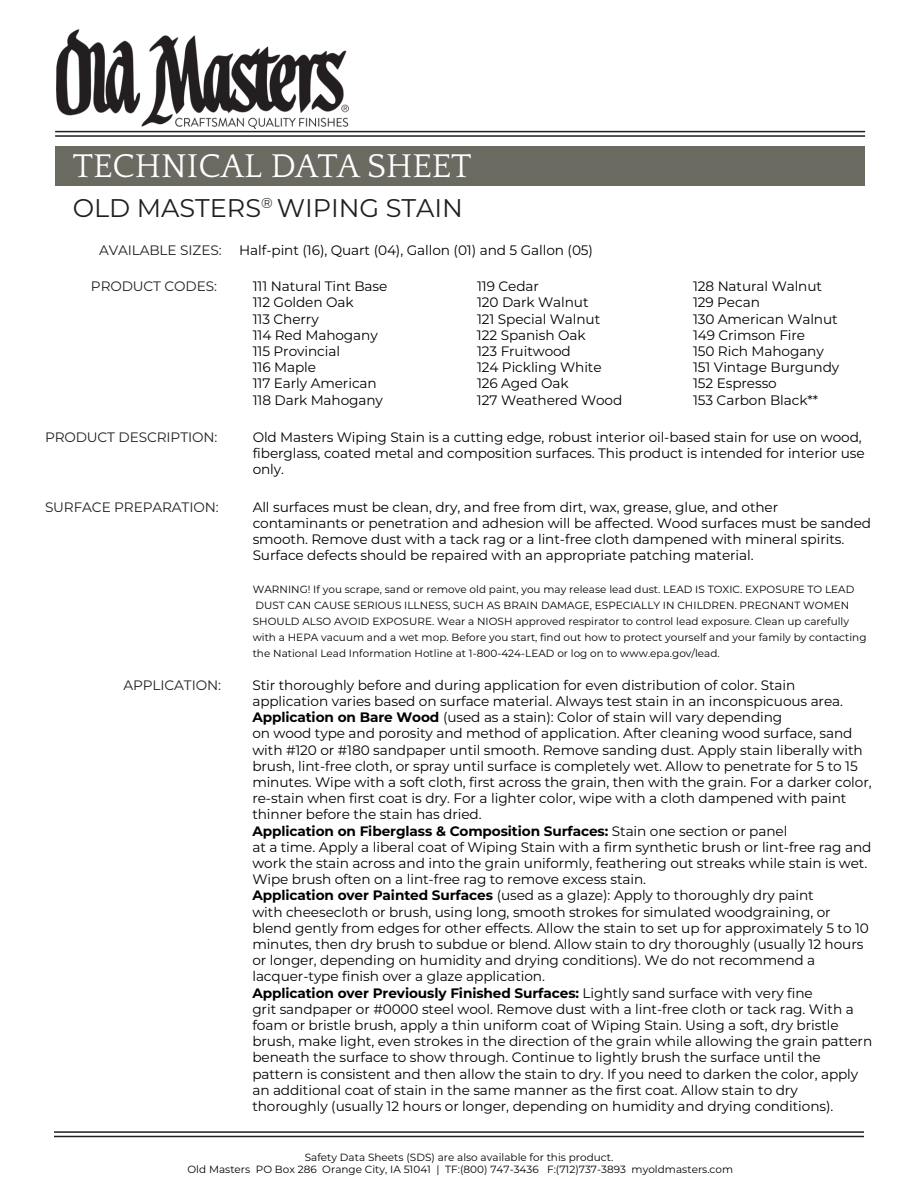
<style>
.page{position:relative;width:918px;height:1188px;background:#fff}
.page>*{position:absolute;margin:0;border:0;box-sizing:border-box;transform-origin:0 0}
.t1{font:34.5px "Quattrocento Roman";color:#fff}
.t2{font:25.5px "Montserrat";color:#221e1f}
.t3{font:13.65px/16.2px "Montserrat";letter-spacing:-.01em;color:#000}
.t4{font:13.65px "Montserrat";letter-spacing:-.01em;color:#221e1f}
.t5{font:10.5px/16.2px "Montserrat";letter-spacing:.005em;color:#000}
.s1{font-weight:700}
</style>
<div class="page">
<div style="left:55px;top:147px;width:810px;height:39px;background:#6a6a61"></div>
<img style="left:56px;top:30px;width:292px;height:98px">
<hr style="left:55px;top:131px;width:810px;height:1px;background:#221e1f">
<hr style="left:55px;top:135px;width:810px;height:2px;background:#221e1f">
<hr style="left:54px;top:1131px;width:810px;height:2px;background:#221e1f">
<hr style="left:54px;top:1136px;width:810px;height:1px;background:#221e1f">
<h1 class="t1" style="left:73px;top:145px;width:400px">TECHNICAL DATA SHEET</h1>
<h2 class="t2" style="left:73px;top:196px;width:392px">OLD MASTERS<sup>®</sup> WIPING STAIN</h2>
<p class="t4" style="left:99px;top:243px;width:124px">AVAILABLE SIZES:</p>
<p class="t3" style="left:239px;top:242px;width:355px">Half-pint (16), Quart (04), Gallon (01) and 5 Gallon (05)</p>
<p class="t4" style="left:91px;top:280px;width:128px">PRODUCT CODES:</p>
<p class="t3" style="left:253px;top:279px;width:136px">111 Natural Tint Base</p>
<p class="t3" style="left:477px;top:279px;width:63px">119 Cedar</p>
<p class="t3" style="left:693px;top:279px;width:131px">128 Natural Walnut</p>
<p class="t3" style="left:253px;top:295px;width:102px">112 Golden Oak</p>
<p class="t3" style="left:477px;top:295px;width:113px">120 Dark Walnut</p>
<p class="t3" style="left:693px;top:295px;width:68px">129 Pecan</p>
<p class="t3" style="left:253px;top:311px;width:68px">113 Cherry</p>
<p class="t3" style="left:477px;top:311px;width:125px">121 Special Walnut</p>
<p class="t3" style="left:693px;top:311px;width:146px">130 American Walnut</p>
<p class="t3" style="left:253px;top:327px;width:127px">114 Red Mahogany</p>
<p class="t3" style="left:477px;top:327px;width:110px">122 Spanish Oak</p>
<p class="t3" style="left:693px;top:327px;width:114px">149 Crimson Fire</p>
<p class="t3" style="left:253px;top:344px;width:89px">115 Provincial</p>
<p class="t3" style="left:477px;top:344px;width:95px">123 Fruitwood</p>
<p class="t3" style="left:693px;top:344px;width:132px">150 Rich Mahogany</p>
<p class="t3" style="left:253px;top:360px;width:65px">116 Maple</p>
<p class="t3" style="left:477px;top:360px;width:126px">124 Pickling White</p>
<p class="t3" style="left:693px;top:360px;width:148px">151 Vintage Burgundy</p>
<p class="t3" style="left:253px;top:376px;width:126px">117 Early American</p>
<p class="t3" style="left:477px;top:376px;width:93px">126 Aged Oak</p>
<p class="t3" style="left:693px;top:376px;width:85px">152 Espresso</p>
<p class="t3" style="left:253px;top:392px;width:132px">118 Dark Mahogany</p>
<p class="t3" style="left:477px;top:392px;width:147px">127 Weathered Wood</p>
<p class="t3" style="left:693px;top:392px;width:127px">153 Carbon Black**</p>
<p class="t4" style="left:45px;top:431px;width:174px">PRODUCT DESCRIPTION:</p>
<p class="t3" style="left:253px;top:430px;width:614px">Old Masters Wiping Stain is a cutting edge, robust interior oil-based stain for use on wood, fiberglass, coated metal and composition surfaces. This product is intended for interior use only.</p>
<p class="t4" style="left:45px;top:500px;width:175px">SURFACE PREPARATION:</p>
<p class="t3" style="left:253px;top:499px;width:620px">All surfaces must be clean, dry, and free from dirt, wax, grease, glue, and other contaminants or penetration and adhesion will be affected. Wood surfaces must be sanded smooth. Remove dust with a tack rag or a lint-free cloth dampened with mineral spirits.<br>Surface defects should be repaired with an appropriate patching material.</p>
<p class="t5" style="left:253px;top:581px;width:615px">WARNING! If you scrape, sand or remove old paint, you may release lead dust. LEAD IS TOXIC. EXPOSURE TO LEAD DUST CAN CAUSE SERIOUS ILLNESS, SUCH AS BRAIN DAMAGE, ESPECIALLY IN CHILDREN. PREGNANT WOMEN SHOULD ALSO AVOID EXPOSURE. Wear a NIOSH approved respirator to control lead exposure. Clean up carefully with a HEPA vacuum and a wet mop. Before you start, find out how to protect yourself and your family by contacting the National Lead Information Hotline at 1-800-424-LEAD or log on to www.epa.gov/lead.</p>
<p class="t4" style="left:123px;top:678px;width:99px">APPLICATION:</p>
<p class="t3" style="left:252px;top:677px;width:621px">Stir thoroughly before and during application for even distribution of color. Stain application varies based on surface material. Always test stain in an inconspicuous area.<br><span class="s1">Application on Bare Wood</span> (used as a stain): Color of stain will vary depending<br>on wood type and porosity and method of application. After cleaning wood surface, sand with #120 or #180 sandpaper until smooth. Remove sanding dust. Apply stain liberally with brush, lint-free cloth, or spray until surface is completely wet. Allow to penetrate for 5 to 15 minutes. Wipe with a soft cloth, first across the grain, then with the grain. For a darker color, re-stain when first coat is dry. For a lighter color, wipe with a cloth dampened with paint thinner before the stain has dried.<br><span class="s1">Application on Fiberglass &amp; Composition Surfaces:</span> Stain one section or panel<br>at a time. Apply a liberal coat of Wiping Stain with a firm synthetic brush or lint-free rag and work the stain across and into the grain uniformly, feathering out streaks while stain is wet.<br>Wipe brush often on a lint-free rag to remove excess stain.<br><span class="s1">Application over Painted Surfaces</span> (used as a glaze): Apply to thoroughly dry paint<br>with cheesecloth or brush, using long, smooth strokes for simulated woodgraining, or blend gently from edges for other effects. Allow the stain to set up for approximately 5 to 10 minutes, then dry brush to subdue or blend. Allow stain to dry thoroughly (usually 12 hours or longer, depending on humidity and drying conditions). We do not recommend a lacquer-type finish over a glaze application.<br><span class="s1">Application over Previously Finished Surfaces:</span> Lightly sand surface with very fine<br>grit sandpaper or #0000 steel wool. Remove dust with a lint-free cloth or tack rag. With a foam or bristle brush, apply a thin uniform coat of Wiping Stain. Using a soft, dry bristle brush, make light, even strokes in the direction of the grain while allowing the grain pattern beneath the surface to show through. Continue to lightly brush the surface until the pattern is consistent and then allow the stain to dry. If you need to darken the color, apply an additional coat of stain in the same manner as the first coat. Allow stain to dry thoroughly (usually 12 hours or longer, depending on humidity and drying conditions).</p>
<p class="t5" style="left:188px;top:1151px;width:547px;line-height:12.6px;text-align:center">Safety Data Sheets (SDS) are also available for this product.<br>Old Masters PO Box 286 Orange City, IA 51041 | TF:(800) 747-3436 F:(712)737-3893 myoldmasters.com</p>
</div>
